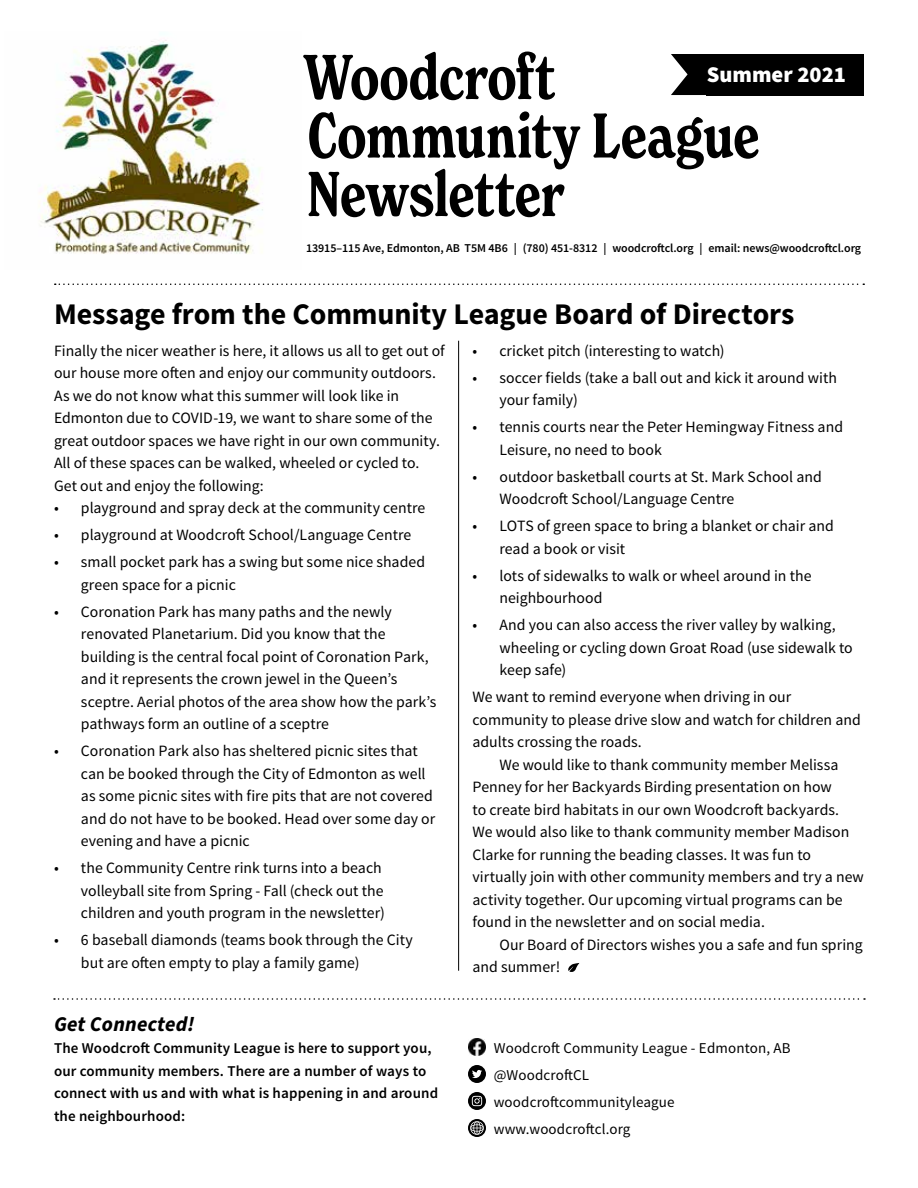
<style>
.page{position:relative;width:918px;height:1188px;background:#fff}
.page>*{position:absolute;margin:0;border:0;box-sizing:border-box;transform-origin:0 0}
.t1{font:700 30px "Source Sans Pro";letter-spacing:-.005em;color:#000}
.t2{font:900 22.5px "Source Sans Pro";color:#fff}
.t3{font:italic 700 21px "Source Sans Pro";letter-spacing:.01em;color:#000}
.t4{font:15.75px/22.5px "Source Sans Pro";color:#000}
.t5{font:600 15px/22.5px "Source Sans Pro";letter-spacing:.01em;color:#000}
.t6{font:15px/27px "Source Sans Pro";letter-spacing:.01em;color:#000}
.t7{font:600 12px "Source Sans Pro";letter-spacing:-.005em;color:#000}
</style>
<div class="page">
<svg style="left:671px;top:54px;width:36px;height:41px"></svg>
<img style="left:39px;top:40px;width:224px;height:214px">
<svg style="left:55px;top:284px;width:809px;height:1px"></svg>
<svg style="left:568px;top:963px;width:11px;height:9px"></svg>
<img style="left:468px;top:1038px;width:18px;height:18px">
<div style="left:468px;top:1065px;width:18px;height:18px;background:#000;border-radius:50%"></div>
<svg style="left:472px;top:1070px;width:10px;height:8px"></svg>
<svg style="left:468px;top:1092px;width:18px;height:18px"></svg>
<svg style="left:469px;top:1095px;width:17px;height:13px"></svg>
<svg style="left:468px;top:1119px;width:18px;height:18px"></svg>
<svg style="left:470px;top:1121px;width:14px;height:14px"></svg>
<svg style="left:309px;top:111px;width:450px;height:106px"></svg>
<svg style="left:303px;top:52px;width:252px;height:48px"></svg>
<svg style="left:54px;top:998px;width:811px;height:2px"></svg>
<div style="left:707px;top:54px;width:157px;height:41px;background:#000"></div>
<hr style="left:458px;top:341px;width:1px;height:630px;background:#000">
<h2 class="t2" style="left:707px;top:58px;width:141px">Summer 2021</h2>
<p class="t7" style="left:306px;top:240px;width:557px">13915–115 Ave, Edmonton, AB T5M 4B6 | (780) 451-8312 | woodcroftcl.org | email: news@woodcroftcl.org</p>
<h1 class="t1" style="left:54px;top:295px;width:742px">Message from the Community League Board of Directors</h1>
<p class="t4" style="left:54px;top:339px;width:392px">Finally the nicer weather is here, it allows us all to get out of our house more often and enjoy our community outdoors.<br>As we do not know what this summer will look like in Edmonton due to COVID-19, we want to share some of the great outdoor spaces we have right in our own community.<br>All of these spaces can be walked, wheeled or cycled to.<br>Get out and enjoy the following:</p>
<p class="t4" style="left:54px;top:497px;width:373px">• playground and spray deck at the community centre</p>
<p class="t4" style="left:54px;top:524px;width:359px">• playground at Woodcroft School/Language Centre</p>
<p class="t4" style="left:81px;top:551px;width:346px;text-indent:-27px">• small pocket park has a swing but some nice shaded green space for a picnic</p>
<p class="t4" style="left:81px;top:600px;width:357px;text-indent:-27px">• Coronation Park has many paths and the newly renovated Planetarium. Did you know that the building is the central focal point of Coronation Park, and it represents the crown jewel in the Queen’s sceptre. Aerial photos of the area show how the park’s pathways form an outline of a sceptre</p>
<p class="t4" style="left:81px;top:740px;width:356px;text-indent:-27px">• Coronation Park also has sheltered picnic sites that can be booked through the City of Edmonton as well as some picnic sites with fire pits that are not covered and do not have to be booked. Head over some day or evening and have a picnic</p>
<p class="t4" style="left:81px;top:857px;width:305px;text-indent:-27px">• the Community Centre rink turns into a beach volleyball site from Spring - Fall (check out the children and youth program in the newsletter)</p>
<p class="t4" style="left:81px;top:929px;width:333px;text-indent:-27px">• 6 baseball diamonds (teams book through the City but are often empty to play a family game)</p>
<p class="t4" style="left:472px;top:339px;width:254px">• cricket pitch (interesting to watch)</p>
<p class="t4" style="left:499px;top:366px;width:339px;text-indent:-27px">• soccer fields (take a ball out and kick it around with your family)</p>
<p class="t4" style="left:499px;top:416px;width:345px;text-indent:-27px">• tennis courts near the Peter Hemingway Fitness and<br>Leisure, no need to book</p>
<p class="t4" style="left:499px;top:465px;width:324px;text-indent:-27px">• outdoor basketball courts at St. Mark School and<br>Woodcroft School/Language Centre</p>
<p class="t4" style="left:499px;top:515px;width:336px;text-indent:-27px">• LOTS of green space to bring a blanket or chair and read a book or visit</p>
<p class="t4" style="left:499px;top:564px;width:314px;text-indent:-27px">• lots of sidewalks to walk or wheel around in the neighbourhood</p>
<p class="t4" style="left:499px;top:614px;width:355px;text-indent:-27px">• And you can also access the river valley by walking, wheeling or cycling down Groat Road (use sidewalk to keep safe)</p>
<p class="t4" style="left:472px;top:686px;width:390px">We want to remind everyone when driving in our community to please drive slow and watch for children and adults crossing the roads.</p>
<p class="t4" style="left:472px;top:753px;width:393px;text-indent:27px">We would like to thank community member Melissa Penney for her Backyards Birding presentation on how<br>to create bird habitats in our own Woodcroft backyards.<br>We would also like to thank community member Madison Clarke for running the beading classes. It was fun to virtually join with other community members and try a new activity together. Our upcoming virtual programs can be found in the newsletter and on social media.</p>
<p class="t4" style="left:472px;top:933px;width:392px;text-indent:27px">Our Board of Directors wishes you a safe and fun spring and summer!</p>
<h3 class="t3" style="left:54px;top:1009px;width:142px">Get Connected!</h3>
<p class="t5" style="left:54px;top:1037px;width:386px">The Woodcroft Community League is here to support you, our community members. There are a number of ways to connect with us and with what is happening in and around the neighbourhood:</p>
<p class="t6" style="left:494px;top:1035px;width:298px">Woodcroft Community League - Edmonton, AB @WoodcroftCL<br>woodcroftcommunityleague www.woodcroftcl.org</p>
</div>
